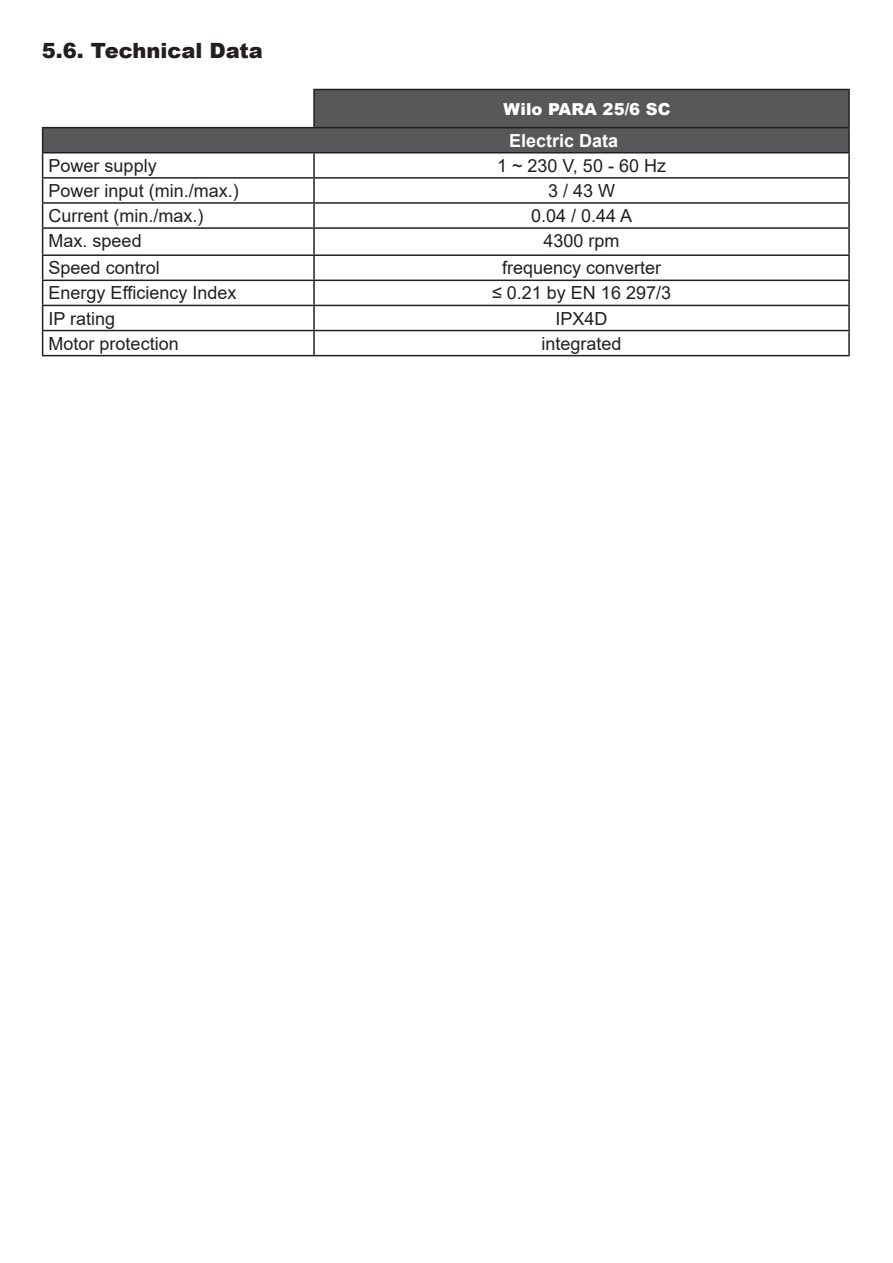
<style>
.page{position:relative;width:893px;height:1263px;background:#fff}
.page>*{position:absolute;margin:0;border:0;box-sizing:border-box;transform-origin:0 0}
.t1{font:900 21px "Arial";color:#231f20}
.t2{font:18px "Arial";color:#231f20}
.t3{font:700 18px "Arial";color:#fff}
.t4{font:900 16.5px "Arial";color:#fff}
</style>
<div class="page">
<svg style="left:43px;top:90px;width:805px;height:62px;fill:#57585a"></svg>
<hr style="left:313px;top:89px;width:537px;height:1px;background:#231f20">
<hr style="left:42px;top:127px;width:272px;height:1px;background:#231f20">
<hr style="left:314px;top:127px;width:536px;height:1px;background:#231f20">
<hr style="left:848px;top:128px;width:2px;height:24px;background:#231f20">
<hr style="left:42px;top:152px;width:272px;height:1px;background:#231f20">
<hr style="left:314px;top:152px;width:536px;height:1px;background:#231f20">
<hr style="left:313px;top:153px;width:2px;height:24px;background:#231f20">
<hr style="left:848px;top:153px;width:2px;height:24px;background:#231f20">
<hr style="left:42px;top:177px;width:272px;height:2px;background:#231f20">
<hr style="left:314px;top:177px;width:536px;height:2px;background:#231f20">
<hr style="left:313px;top:179px;width:2px;height:23px;background:#231f20">
<hr style="left:848px;top:179px;width:2px;height:23px;background:#231f20">
<hr style="left:42px;top:202px;width:272px;height:2px;background:#231f20">
<hr style="left:314px;top:202px;width:536px;height:2px;background:#231f20">
<hr style="left:313px;top:204px;width:2px;height:23px;background:#231f20">
<hr style="left:848px;top:204px;width:2px;height:23px;background:#231f20">
<hr style="left:42px;top:227px;width:272px;height:2px;background:#231f20">
<hr style="left:314px;top:227px;width:536px;height:2px;background:#231f20">
<hr style="left:313px;top:229px;width:2px;height:25px;background:#231f20">
<hr style="left:848px;top:229px;width:2px;height:25px;background:#231f20">
<hr style="left:42px;top:254px;width:272px;height:2px;background:#231f20">
<hr style="left:314px;top:254px;width:536px;height:2px;background:#231f20">
<hr style="left:313px;top:256px;width:2px;height:24px;background:#231f20">
<hr style="left:848px;top:256px;width:2px;height:24px;background:#231f20">
<hr style="left:42px;top:280px;width:272px;height:1px;background:#231f20">
<hr style="left:314px;top:280px;width:536px;height:1px;background:#231f20">
<hr style="left:313px;top:281px;width:2px;height:24px;background:#231f20">
<hr style="left:848px;top:281px;width:2px;height:24px;background:#231f20">
<hr style="left:42px;top:305px;width:272px;height:1px;background:#231f20">
<hr style="left:314px;top:305px;width:536px;height:1px;background:#231f20">
<hr style="left:313px;top:306px;width:2px;height:24px;background:#231f20">
<hr style="left:848px;top:306px;width:2px;height:24px;background:#231f20">
<hr style="left:42px;top:330px;width:272px;height:1px;background:#231f20">
<svg style="left:42px;top:128px;width:1px;height:227px"></svg>
<hr style="left:314px;top:330px;width:536px;height:1px;background:#231f20">
<hr style="left:313px;top:331px;width:2px;height:24px;background:#231f20">
<hr style="left:848px;top:331px;width:2px;height:24px;background:#231f20">
<hr style="left:42px;top:355px;width:272px;height:1px;background:#231f20">
<hr style="left:314px;top:355px;width:536px;height:1px;background:#231f20">
<hr style="left:313px;top:90px;width:2px;height:37px;background:#231f20">
<hr style="left:848px;top:90px;width:2px;height:37px;background:#231f20">
<p class="t1" style="left:42px;top:35px;width:222px">5.6. Technical Data</p>
<p class="t4" style="left:504px;top:97px;width:168px">Wilo PARA 25/6 SC</p>
<p class="t3" style="left:509px;top:128px;width:111px">Electric Data</p>
<p class="t2" style="left:49px;top:153px;width:110px">Power supply</p>
<p class="t2" style="left:497px;top:153px;width:170px">1 ~ 230 V, 50 - 60 Hz</p>
<p class="t2" style="left:49px;top:178px;width:192px">Power input (min./max.)</p>
<p class="t2" style="left:548px;top:178px;width:69px">3 / 43 W</p>
<p class="t2" style="left:49px;top:203px;width:157px">Current (min./max.)</p>
<p class="t2" style="left:531px;top:203px;width:103px">0.04 / 0.44 A</p>
<p class="t2" style="left:49px;top:228px;width:95px">Max. speed</p>
<p class="t2" style="left:543px;top:228px;width:78px">4300 rpm</p>
<p class="t2" style="left:49px;top:256px;width:113px">Speed control</p>
<p class="t2" style="left:502px;top:256px;width:161px">frequency converter</p>
<p class="t2" style="left:49px;top:281px;width:189px">Energy Efficiency Index</p>
<p class="t2" style="left:492px;top:281px;width:180px">≤ 0.21 by EN 16 297/3</p>
<p class="t2" style="left:49px;top:306px;width:68px">IP rating</p>
<p class="t2" style="left:555px;top:306px;width:54px">IPX4D</p>
<p class="t2" style="left:49px;top:331px;width:132px">Motor protection</p>
<p class="t2" style="left:541px;top:331px;width:82px">integrated</p>
</div>
